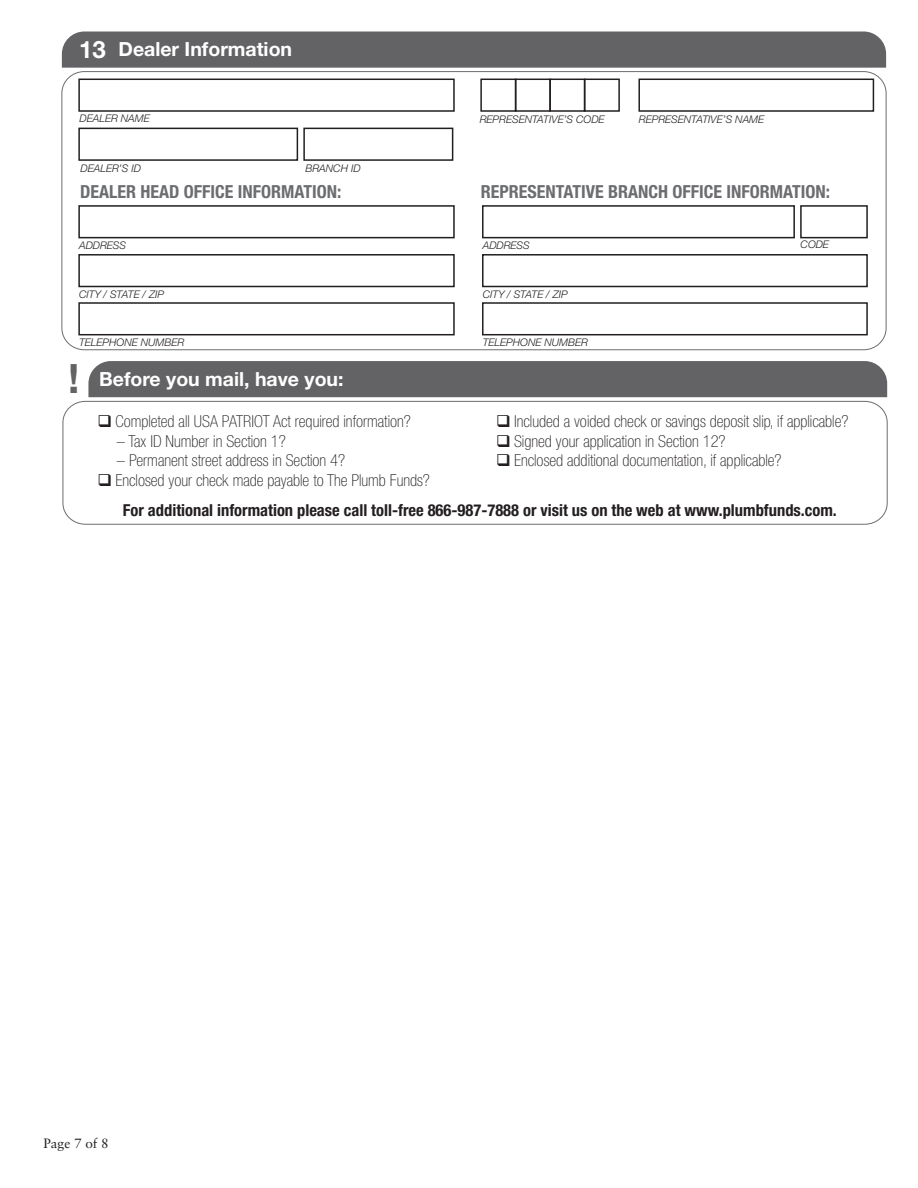
<style>
.page{position:relative;width:918px;height:1188px;background:#fff}
.page>*{position:absolute;margin:0;border:0;box-sizing:border-box;transform-origin:0 0}
.t1{font:700 40.5px "Helvetica Neue";color:#636366}
.t2{font:700 24px "Helvetica Neue";color:#fff}
.t3{font:700 19.5px "Helvetica Neue";color:#fff}
.t4{font:700 condensed 18px "Helvetica Neue";color:#6c6d70}
.t5{font:100 condensed 16.5px "Helvetica Neue";color:#231f20}
.t6{font:700 condensed 16.5px "Helvetica Neue";color:#231f20}
.t7{font:13.5px "Sabon";color:#231f20}
.t8{font:italic 300 10.5px "Helvetica Neue";color:#231f20}
</style>
<div class="page">
<div style="left:62px;top:31px;width:824px;height:37px;background:#636366"></div>
<div style="left:78px;top:79px;width:377px;height:33px;border:2px solid #231f20"></div>
<div style="left:78px;top:128px;width:220px;height:33px;border:2px solid #231f20"></div>
<div style="left:303px;top:128px;width:150px;height:33px;border:2px solid #231f20"></div>
<div style="left:78px;top:205px;width:377px;height:33px;border:2px solid #231f20"></div>
<div style="left:482px;top:205px;width:313px;height:33px;border:2px solid #231f20"></div>
<div style="left:800px;top:205px;width:68px;height:33px;border:2px solid #231f20"></div>
<div style="left:78px;top:254px;width:377px;height:33px;border:2px solid #231f20"></div>
<div style="left:482px;top:254px;width:386px;height:33px;border:2px solid #231f20"></div>
<div style="left:78px;top:302px;width:377px;height:33px;border:2px solid #231f20"></div>
<div style="left:482px;top:302px;width:386px;height:33px;border:2px solid #231f20"></div>
<div style="left:480px;top:79px;width:36px;height:33px;border:2px solid #231f20"></div>
<div style="left:638px;top:79px;width:236px;height:33px;border:2px solid #231f20"></div>
<div style="left:88px;top:361px;width:799px;height:36px;background:#636366"></div>
<div style="left:63px;top:401px;width:825px;height:124px;border:1px solid #6c6d70;border-radius:22px"></div>
<div style="left:515px;top:79px;width:36px;height:33px;border:2px solid #231f20"></div>
<div style="left:549px;top:79px;width:36px;height:33px;border:2px solid #231f20"></div>
<div style="left:584px;top:79px;width:36px;height:33px;border:2px solid #231f20"></div>
<p class="t2" style="left:79px;top:34px;width:28px">13</p>
<p class="t3" style="left:119px;top:37px;width:175px">Dealer Information</p>
<p class="t8" style="left:480px;top:113px;width:126px">REPRESENTATIVE’S CODE</p>
<p class="t8" style="left:80px;top:112px;width:72px">DEALER NAME</p>
<p class="t8" style="left:639px;top:113px;width:127px">REPRESENTATIVE’S NAME</p>
<p class="t8" style="left:81px;top:162px;width:62px">DEALER’S ID</p>
<p class="t8" style="left:305px;top:162px;width:57px">BRANCH ID</p>
<p class="t4" style="left:80px;top:181px;width:263px">DEALER HEAD OFFICE INFORMATION:</p>
<p class="t4" style="left:481px;top:181px;width:351px">REPRESENTATIVE BRANCH OFFICE INFORMATION:</p>
<p class="t8" style="left:79px;top:239px;width:49px">ADDRESS</p>
<p class="t8" style="left:483px;top:239px;width:49px">ADDRESS</p>
<p class="t8" style="left:79px;top:288px;width:86px">CITY / STATE / ZIP</p>
<p class="t8" style="left:483px;top:288px;width:86px">CITY / STATE / ZIP</p>
<p class="t8" style="left:79px;top:336px;width:107px">TELEPHONE NUMBER</p>
<p class="t8" style="left:483px;top:336px;width:107px">TELEPHONE NUMBER</p>
<p class="t1" style="left:68px;top:353px;width:13px">!</p>
<p class="t3" style="left:99px;top:367px;width:246px">Before you mail, have you:</p>
<p class="t8" style="left:801px;top:238px;width:30px">CODE</p>
<p class="t5" style="left:97px;top:412px;width:315px">❑ Completed all USA PATRIOT Act required information?</p>
<p class="t5" style="left:117px;top:432px;width:170px">– Tax ID Number in Section 1?</p>
<p class="t5" style="left:117px;top:451px;width:230px">– Permanent street address in Section 4?</p>
<p class="t5" style="left:97px;top:471px;width:334px">❑ Enclosed your check made payable to The Plumb Funds?</p>
<p class="t5" style="left:496px;top:412px;width:354px">❑ Included a voided check or savings deposit slip, if applicable?</p>
<p class="t5" style="left:496px;top:432px;width:231px">❑ Signed your application in Section 12?</p>
<p class="t5" style="left:496px;top:451px;width:287px">❑ Enclosed additional documentation, if applicable?</p>
<p class="t6" style="left:123px;top:500px;width:715px">For additional information please call toll-free 866-987-7888 or visit us on the web at www.plumbfunds.com.</p>
<p class="t7" style="left:43px;top:1135px;width:67px">Page 7 of 8</p>
</div>
